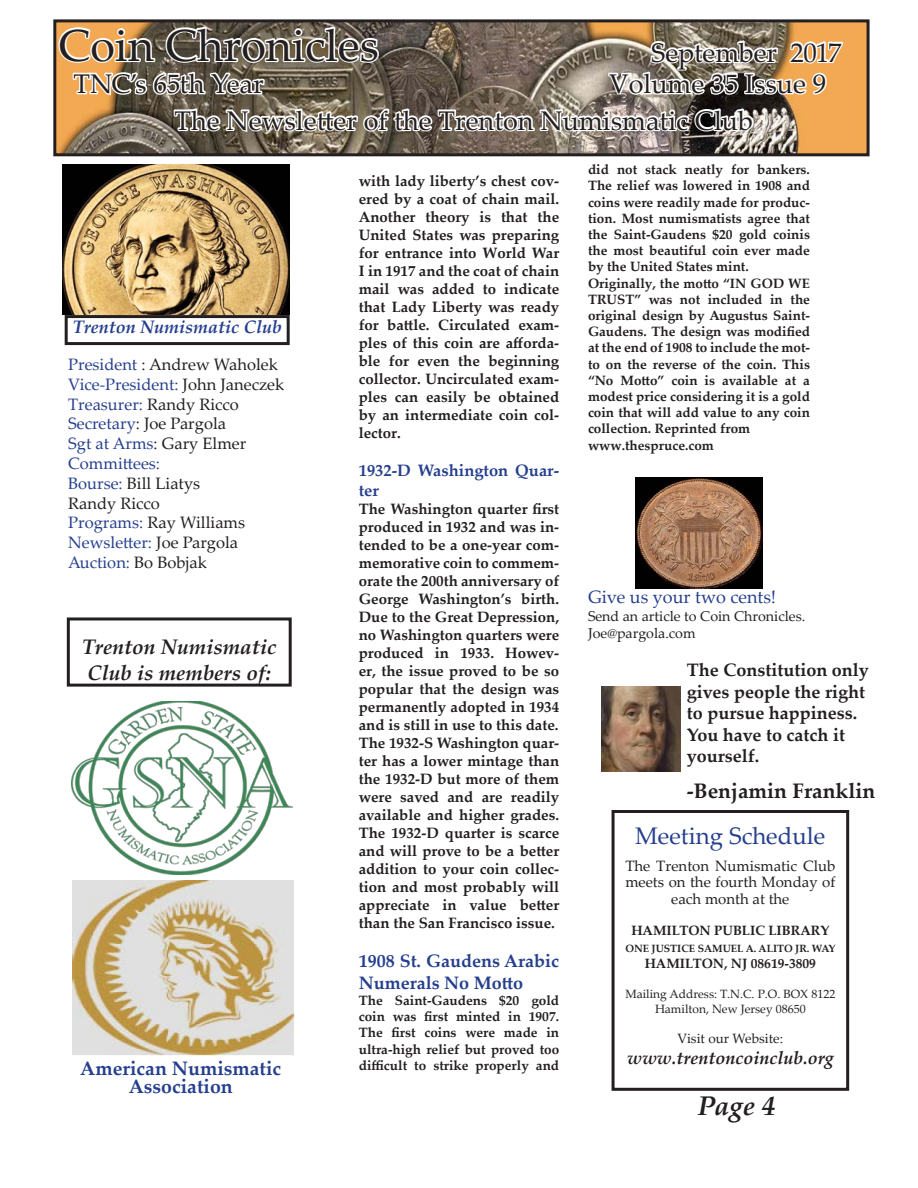
<style>
.page{position:relative;width:918px;height:1188px;background:#fff}
.page>*{position:absolute;margin:0;border:0;box-sizing:border-box;transform-origin:0 0}
.t1{font:45px "Palatino Linotype";color:#231f20}
.t2{font:27px "Palatino Linotype";color:#231f20}
.t3{font:italic 700 27px "Palatino Linotype";color:#231f20}
.t4{font:24px "Palatino Linotype";color:#253f8e}
.t5{font:italic 700 21px/25.2px "Palatino Linotype";color:#231f20}
.t6{font:700 21px "Palatino Linotype";color:#231f20}
.t7{font:700 19.5px/18px "Palatino Linotype";color:#253f8e;text-align:center}
.t8{font:700 18px/21.6px "Palatino Linotype";color:#231f20}
.t9{font:700 18px/21.6px "Palatino Linotype";color:#253f8e}
.t10{font:italic 700 18px "Palatino Linotype";color:#231f20}
.t11{font:italic 700 18px "Palatino Linotype";color:#253f8e}
.t12{font:18px "Palatino Linotype";color:#253f8e}
.t13{font:16.5px/19.8px "Palatino Linotype";color:#231f20}
.t14{font:700 16.5px/19.8px "Palatino Linotype";color:#253f8e}
.t15{font:700 15px/18px "Palatino Linotype";color:#231f20;text-align:justify}
.t16{font:15px/16.5px "Palatino Linotype";color:#231f20;text-align:center}
.t17{font:14.25px/17.1px "Palatino Linotype";color:#231f20}
.t18{font:700 13.5px/16.2px "Palatino Linotype";color:#231f20;text-align:justify}
.t19{font:13.5px "Palatino Linotype";color:#231f20}
.t20{font:12px/15px "Palatino Linotype";color:#231f20;text-align:center}
.t21{font:700 10.5px "Palatino Linotype";color:#231f20}
.s1{color:#253f8e}
</style>
<div class="page">
<img style="left:72px;top:881px;width:222px;height:174px">
<img style="left:71px;top:701px;width:221px;height:173px">
<div style="left:67px;top:617px;width:225px;height:70px;border:3px solid #231f20"></div>
<div style="left:65px;top:315px;width:225px;height:30px;border:3px solid #231f20"></div>
<img style="left:63px;top:164px;width:226px;height:150px">
<div style="left:612px;top:810px;width:237px;height:281px;border:3px solid #231f20"></div>
<img style="left:601px;top:686px;width:80px;height:86px">
<img style="left:57px;top:23px;width:809px;height:129px">
<div style="left:53px;top:19px;width:817px;height:137px;border:3px solid #231f20"></div>
<svg style="left:57px;top:19px;width:789px;height:116px"></svg>
<img style="left:635px;top:478px;width:128px;height:110px">
<h1 class="t1" style="left:58px;top:13px;width:322px">Coin Chronicles</h1>
<h2 class="t2" style="left:651px;top:33px;width:192px">September 2017</h2>
<h2 class="t2" style="left:74px;top:64px;width:192px">TNC’s 65th Year</h2>
<h2 class="t2" style="left:609px;top:64px;width:219px">Volume 35 Issue 9</h2>
<h2 class="t2" style="left:175px;top:101px;width:580px">The Newsletter of the Trenton Numismatic Club</h2>
<p class="t11" style="left:73px;top:315px;width:210px">Trenton Numismatic Club</p>
<p class="t13" style="left:68px;top:354px;width:218px"><span class="s1">President</span> : Andrew Waholek<br><span class="s1">Vice-President:</span> John Janeczek<br><span class="s1">Treasurer:</span> Randy Ricco<br><span class="s1">Secretary</span>: Joe Pargola<br><span class="s1">Sgt at Arms</span>: Gary Elmer<br><span class="s1">Committees:<br>Bourse:</span> Bill Liatys<br>Randy Ricco<br><span class="s1">Programs:</span> Ray Williams<br><span class="s1">Newsletter:</span> Joe Pargola<br><span class="s1">Auction:</span> Bo Bobjak</p>
<h3 class="t5" style="left:82px;top:634px;width:196px">Trenton Numismatic<br>Club is members of:</h3>
<h3 class="t7" style="left:80px;top:1059px;width:202px">American Numismatic<br>Association</h3>
<p class="t15" style="left:359px;top:171px;width:202px">with lady liberty’s chest cov&shy;ered by a coat of chain mail.<br>Another theory is that the United States was preparing for entrance into World War I in 1917 and the coat of chain mail was added to indicate that Lady Liberty was ready for battle. Circulated exam&shy;ples of this coin are afforda&shy;ble for even the beginning collector. Uncirculated exam&shy;ples can easily be obtained by an intermediate coin col&shy;lector.</p>
<p class="t14" style="left:359px;top:460px;width:202px">1932-D Washington Quar&shy;ter</p>
<p class="t15" style="left:359px;top:499px;width:202px">The Washington quarter first produced in 1932 and was in&shy;tended to be a one-year com&shy;memorative coin to commem&shy;orate the 200th anniversary of George Washington’s birth.<br>Due to the Great Depression, no Washington quarters were produced in 1933. Howev&shy;er, the issue proved to be so popular that the design was permanently adopted in 1934 and is still in use to this date.<br>The 1932-S Washington quar&shy;ter has a lower mintage than the 1932-D but more of them were saved and are readily available and higher grades.<br>The 1932-D quarter is scarce and will prove to be a better addition to your coin collec&shy;tion and most probably will appreciate in value better than the San Francisco issue.</p>
<p class="t9" style="left:359px;top:950px;width:202px">1908 St. Gaudens Arabic<br>Numerals No Motto</p>
<p class="t18" style="left:359px;top:992px;width:202px">The Saint-Gaudens $20 gold coin was first minted in 1907.<br>The first coins were made in ultra-high relief but proved too difficult to strike properly and</p>
<p class="t18" style="left:588px;top:161px;width:224px;text-align:left">did not stack neatly for bankers.<br>The relief was lowered in 1908 and coins were readily made for produc&shy;tion. Most numismatists agree that the Saint-Gaudens $20 gold coinis the most beautiful coin ever made by the United States mint.<br>Originally, the motto “IN GOD WE<br>TRUST” was not included in the original design by Augustus Saint-<br>Gaudens. The design was modified at the end of 1908 to include the mot&shy;to on the reverse of the coin. This “No Motto” coin is available at a modest price considering it is a gold coin that will add value to any coin collection. Reprinted from www.thespruce.com</p>
<p class="t12" style="left:588px;top:585px;width:190px">Give us your two cents!</p>
<p class="t17" style="left:588px;top:607px;width:219px">Send an article to Coin Chronicles.<br>Joe@pargola.com</p>
<p class="t8" style="left:687px;top:658px;width:183px">The Constitution only gives people the right to pursue happiness.<br>You have to catch it yourself.</p>
<h3 class="t6" style="left:687px;top:776px;width:190px">-Benjamin Franklin</h3>
<h3 class="t4" style="left:635px;top:818px;width:192px">Meeting Schedule</h3>
<p class="t16" style="left:625px;top:857px;width:212px">The Trenton Numismatic Club meets on the fourth Monday of each month at the</p>
<p class="t18" style="left:631px;top:922px;width:199px">HAMILTON PUBLIC LIBRARY</p>
<p class="t21" style="left:625px;top:941px;width:212px">ONE JUSTICE SAMUEL A. ALITO JR. WAY</p>
<p class="t18" style="left:645px;top:955px;width:173px">HAMILTON, NJ 08619-3809</p>
<p class="t20" style="left:625px;top:986px;width:212px">Mailing Address: T.N.C. P.O. BOX 8122<br>Hamilton, New Jersey 08650</p>
<p class="t19" style="left:678px;top:1029px;width:107px">Visit our Website:</p>
<p class="t10" style="left:627px;top:1045px;width:208px">www.trentoncoinclub.org</p>
<h2 class="t3" style="left:697px;top:1087px;width:79px">Page 4</h2>
</div>
